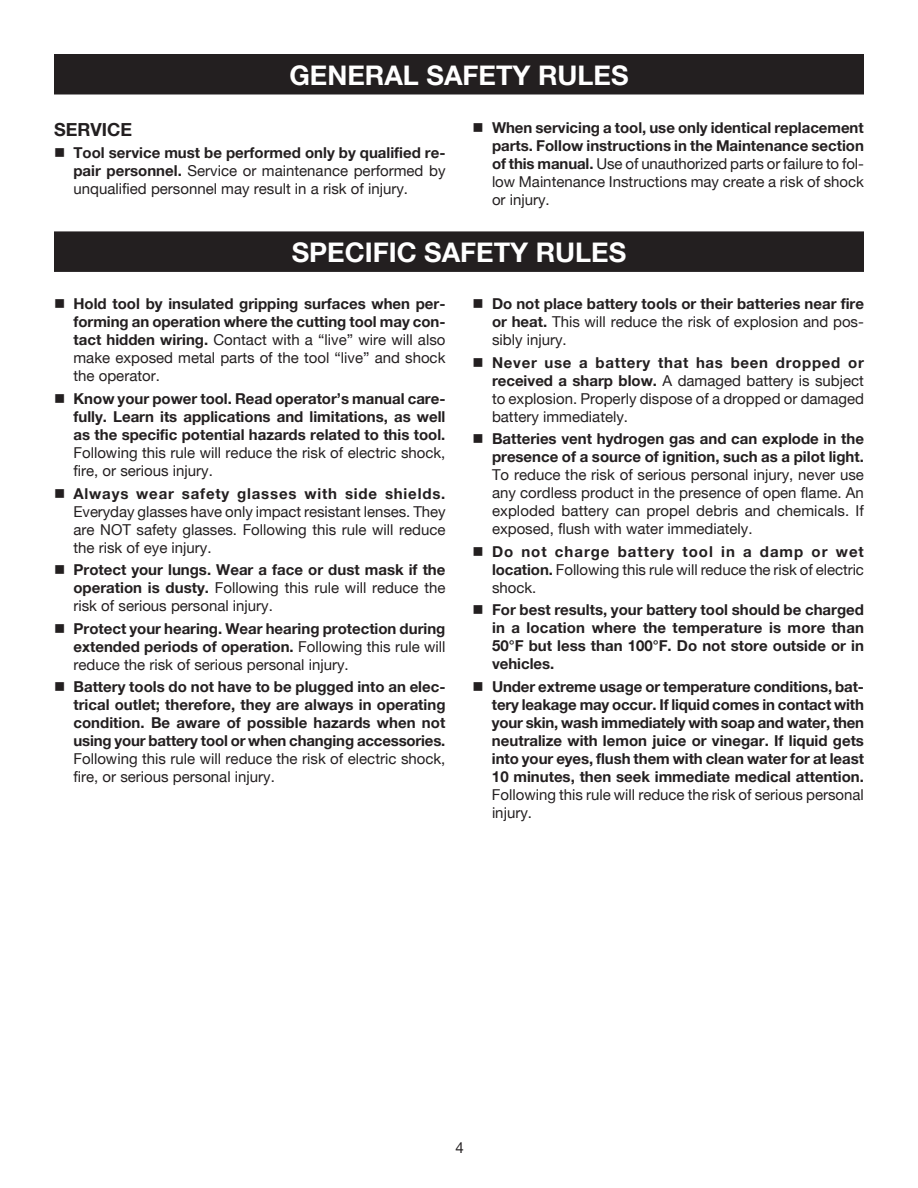
<style>
.page{position:relative;width:918px;height:1188px;background:#fff}
.page>*{position:absolute;margin:0;border:0;box-sizing:border-box;transform-origin:0 0}
.t1{font:700 27px "Helvetica Neue";color:#fff}
.t2{font:700 18px "Helvetica Neue";color:#231f20}
.t3{font:700 15px/18px "Helvetica Neue";color:#231f20;text-align:justify}
.t4{font:15px/18px "Helvetica Neue";color:#231f20;text-align:justify}
.s1{font-weight:700}
.s2{font-weight:400}
</style>
<div class="page">
<div style="left:55px;top:55px;width:808px;height:39px;background:#231f20"></div>
<div style="left:54px;top:54px;width:810px;height:40px;border:2px solid #231f20"></div>
<div style="left:55px;top:232px;width:808px;height:39px;background:#231f20"></div>
<div style="left:54px;top:231px;width:810px;height:41px;border:2px solid #231f20"></div>
<h1 class="t1" style="left:289px;top:59px;width:341px">GENERAL SAFETY RULES</h1>
<p class="t2" style="left:54px;top:118px;width:80px">SERVICE</p>
<p class="t4" style="left:74px;top:144px;width:374px;text-indent:-20px">■ <span class="s1">Tool service must be performed only by qualified re&shy;pair personnel.</span> Service or maintenance performed by unqualified personnel may result in a risk of injury.</p>
<p class="t3" style="left:492px;top:119px;width:374px;text-indent:-20px">■ When servicing a tool, use only identical replacement parts. Follow instructions in the Maintenance section of this manual. <span class="s2">Use of unauthorized parts or failure to fol&shy;low Maintenance Instructions may create a risk of shock or injury.</span></p>
<h1 class="t1" style="left:292px;top:235px;width:336px">SPECIFIC SAFETY RULES</h1>
<p class="t3" style="left:74px;top:295px;width:374px;text-indent:-20px">■ Hold tool by insulated gripping surfaces when per&shy;forming an operation where the cutting tool may con&shy;tact hidden wiring. <span class="s2">Contact with a “live” wire will also make exposed metal parts of the tool “live” and shock the operator.</span></p>
<p class="t3" style="left:74px;top:389px;width:374px;text-indent:-20px">■ Know your power tool. Read operator’s manual care&shy;fully. Learn its applications and limitations, as well as the specific potential hazards related to this tool.</p>
<p class="t4" style="left:74px;top:443px;width:373px">Following this rule will reduce the risk of electric shock, fire, or serious injury.</p>
<p class="t4" style="left:74px;top:484px;width:374px;text-indent:-20px">■ <span class="s1">Always wear safety glasses with side shields.<br></span>Everyday glasses have only impact resistant lenses. They are NOT safety glasses. Following this rule will reduce the risk of eye injury.</p>
<p class="t3" style="left:74px;top:560px;width:374px;text-indent:-20px">■ Protect your lungs. Wear a face or dust mask if the operation is dusty. <span class="s2">Following this rule will reduce the risk of serious personal injury.</span></p>
<p class="t3" style="left:74px;top:619px;width:373px;text-indent:-20px">■ Protect your hearing. Wear hearing protection during extended periods of operation. <span class="s2">Following this rule will reduce the risk of serious personal injury.</span></p>
<p class="t3" style="left:74px;top:677px;width:374px;text-indent:-20px">■ Battery tools do not have to be plugged into an elec&shy;trical outlet; therefore, they are always in operating condition. Be aware of possible hazards when not using your battery tool or when changing accessories.</p>
<p class="t4" style="left:74px;top:750px;width:373px">Following this rule will reduce the risk of electric shock, fire, or serious personal injury.</p>
<p class="t3" style="left:492px;top:295px;width:374px;text-indent:-20px">■ Do not place battery tools or their batteries near fire or heat. <span class="s2">This will reduce the risk of explosion and pos&shy;sibly injury.</span></p>
<p class="t4" style="left:492px;top:353px;width:374px;text-indent:-20px">■ <span class="s1">Never use a battery that has been dropped or received a sharp blow.</span> A damaged battery is subject to explosion. Properly dispose of a dropped or damaged battery immediately.</p>
<p class="t3" style="left:472px;top:430px;width:393px;text-align:right">■ Batteries vent hydrogen gas and can explode in the presence of a source of ignition, such as a pilot light.</p>
<p class="t4" style="left:492px;top:466px;width:374px">To reduce the risk of serious personal injury, never use any cordless product in the presence of open flame. An exploded battery can propel debris and chemicals. If exposed, flush with water immediately.</p>
<p class="t4" style="left:492px;top:542px;width:373px;text-indent:-20px">■ <span class="s1">Do not charge battery tool in a damp or wet location.</span> Following this rule will reduce the risk of electric shock.</p>
<p class="t3" style="left:492px;top:601px;width:374px;text-indent:-20px">■ For best results, your battery tool should be charged in a location where the temperature is more than 50°F but less than 100°F. Do not store outside or in vehicles.</p>
<p class="t3" style="left:492px;top:677px;width:374px;text-indent:-19px">■ Under extreme usage or temperature conditions, bat&shy;tery leakage may occur. If liquid comes in contact with your skin, wash immediately with soap and water, then neutralize with lemon juice or vinegar. If liquid gets into your eyes, flush them with clean water for at least 10 minutes, then seek immediate medical attention.</p>
<p class="t4" style="left:492px;top:785px;width:373px">Following this rule will reduce the risk of serious personal injury.</p>
<p class="t4" style="left:456px;top:1139px;width:10px">4</p>
</div>
